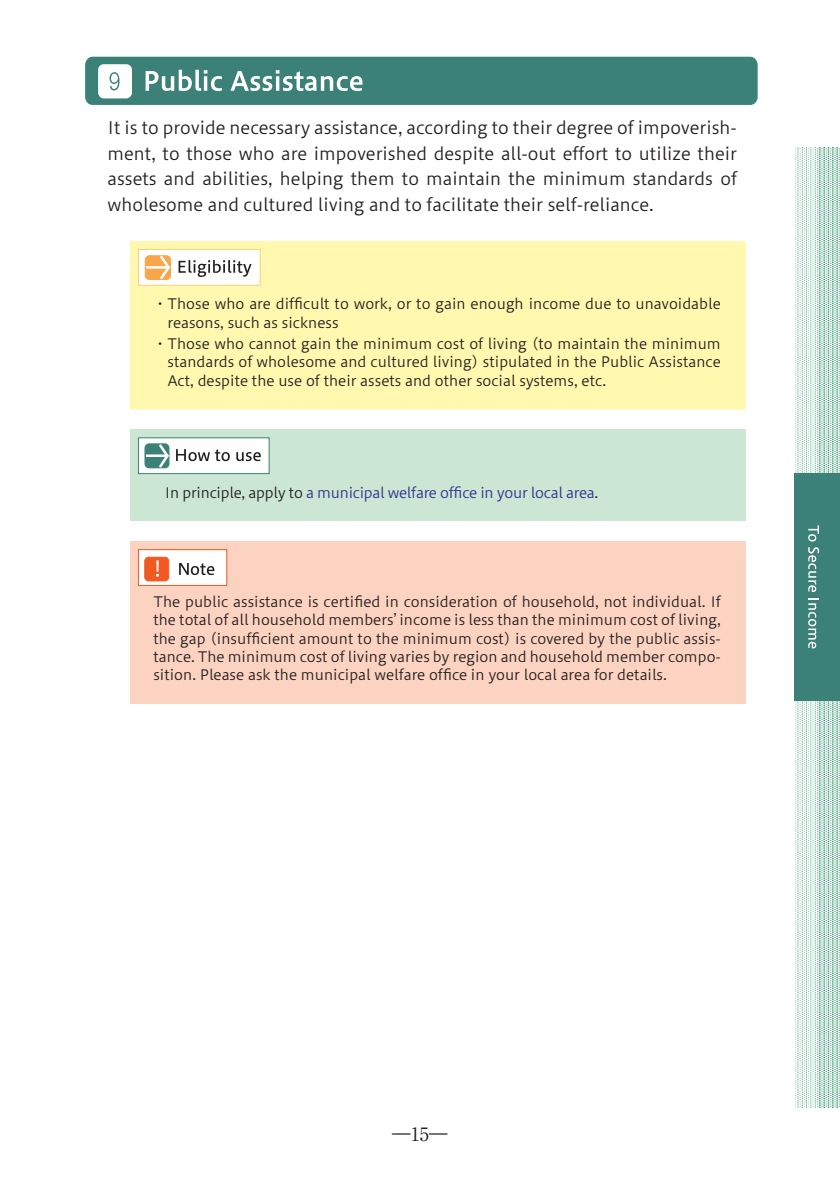
<style>
.page{position:relative;width:840px;height:1191px;background:#fff}
.page>*{position:absolute;margin:0;border:0;box-sizing:border-box;transform-origin:0 0}
.t1{font:18.4px "Ryumin Pro";color:#231f20}
.t2{font:17px/25.6px "Hiragino UD Sans Std N W3";color:#231f20;text-align:justify}
.t3{font:14.2px/18.4px "Hiragino UD Sans Std N W3";color:#231f20;text-align:justify}
.t4{font:14.2px "Hiragino UD Sans Std N W3";letter-spacing:-.02em;color:#2e3092}
.s1{color:#231f20}
</style>
<div class="page">
<div style="left:85px;top:57px;width:672px;height:48px;background:#3c8177;border-radius:8px"></div>
<div style="left:130px;top:241px;width:615px;height:168px;background:#fff8ae"></div>
<div style="left:130px;top:541px;width:615px;height:163px;background:#fcd2c0"></div>
<div style="left:130px;top:429px;width:615px;height:92px;background:#cbe6d3"></div>
<div style="left:138px;top:438px;width:131px;height:36px;background:#fff"></div>
<div style="left:138px;top:437px;width:131px;height:37px;border:1px solid #3c8177"></div>
<div style="left:145px;top:444px;width:24px;height:24px;background:#3c8177;border-radius:4px"></div>
<div style="left:144px;top:443px;width:25px;height:25px;border:1px solid #3c8177;border-radius:4px"></div>
<hr style="left:146px;top:454px;width:21px;height:3px;background:#fff">
<svg style="left:156px;top:443px;width:74px;height:26px"></svg>
<svg style="left:236px;top:452px;width:24px;height:9px"></svg>
<div style="left:98px;top:64px;width:34px;height:34px;background:#fff;border-radius:6px"></div>
<svg style="left:109px;top:72px;width:10px;height:18px"></svg>
<div style="left:139px;top:550px;width:88px;height:35px;background:#fff"></div>
<div style="left:138px;top:549px;width:89px;height:36px;border:1px solid #f15921"></div>
<div style="left:145px;top:557px;width:24px;height:24px;background:#f15921;border-radius:4px"></div>
<div style="left:144px;top:557px;width:25px;height:24px;border:1px solid #f15921;border-radius:4px"></div>
<svg style="left:156px;top:560px;width:3px;height:16px"></svg>
<svg style="left:179px;top:563px;width:35px;height:12px"></svg>
<svg style="left:145px;top:70px;width:77px;height:21px"></svg>
<svg style="left:230px;top:70px;width:132px;height:21px"></svg>
<div style="left:138px;top:249px;width:122px;height:36px;background:#fff"></div>
<div style="left:138px;top:249px;width:122px;height:36px;border:1px solid #fece7a"></div>
<div style="left:145px;top:256px;width:25px;height:23px;background:#f9a64a;border-radius:4px"></div>
<div style="left:145px;top:255px;width:26px;height:25px;border:1px solid #f9a64a;border-radius:4px"></div>
<hr style="left:146px;top:266px;width:23px;height:3px;background:#fff">
<svg style="left:157px;top:255px;width:94px;height:25px"></svg>
<img style="left:794px;top:147px;width:45px;height:961px">
<div style="left:793px;top:473px;width:46px;height:227px;background:#3c8177"></div>
<svg style="left:808px;top:525px;width:10px;height:16px"></svg>
<svg style="left:808px;top:547px;width:10px;height:45px"></svg>
<svg style="left:808px;top:598px;width:10px;height:50px"></svg>
<p class="t2" style="left:107px;top:114px;width:630px">It is to provide necessary assistance, according to their degree of impoverish&shy;ment, to those who are impoverished despite all-out effort to utilize their assets and abilities, helping them to maintain the minimum standards of wholesome and cultured living and to facilitate their self-reliance.</p>
<p class="t3" style="left:167px;top:294px;width:554px;text-indent:-14px">・Those who are difficult to work, or to gain enough income due to unavoidable reasons, such as sickness</p>
<p class="t3" style="left:167px;top:334px;width:554px;text-indent:-14px">・Those who cannot gain the minimum cost of living (to maintain the minimum standards of wholesome and cultured living) stipulated in the Public Assistance Act, despite the use of their assets and other social systems, etc.</p>
<p class="t4" style="left:165px;top:481px;width:434px"><span class="s1">In principle, apply to</span> a municipal welfare office in your local area<span class="s1">.</span></p>
<p class="t3" style="left:153px;top:591px;width:568px">The public assistance is certified in consideration of household, not individual. If the total of all household members’ income is less than the minimum cost of living, the gap (insufficient amount to the minimum cost) is covered by the public assis&shy;tance. The minimum cost of living varies by region and household member compo&shy;sition. Please ask the municipal welfare office in your local area for details.</p>
<p class="t1" style="left:410px;top:1120px;width:20px">15</p>
<p class="t1" style="left:392px;top:1120px;width:57px">―　―</p>
</div>
